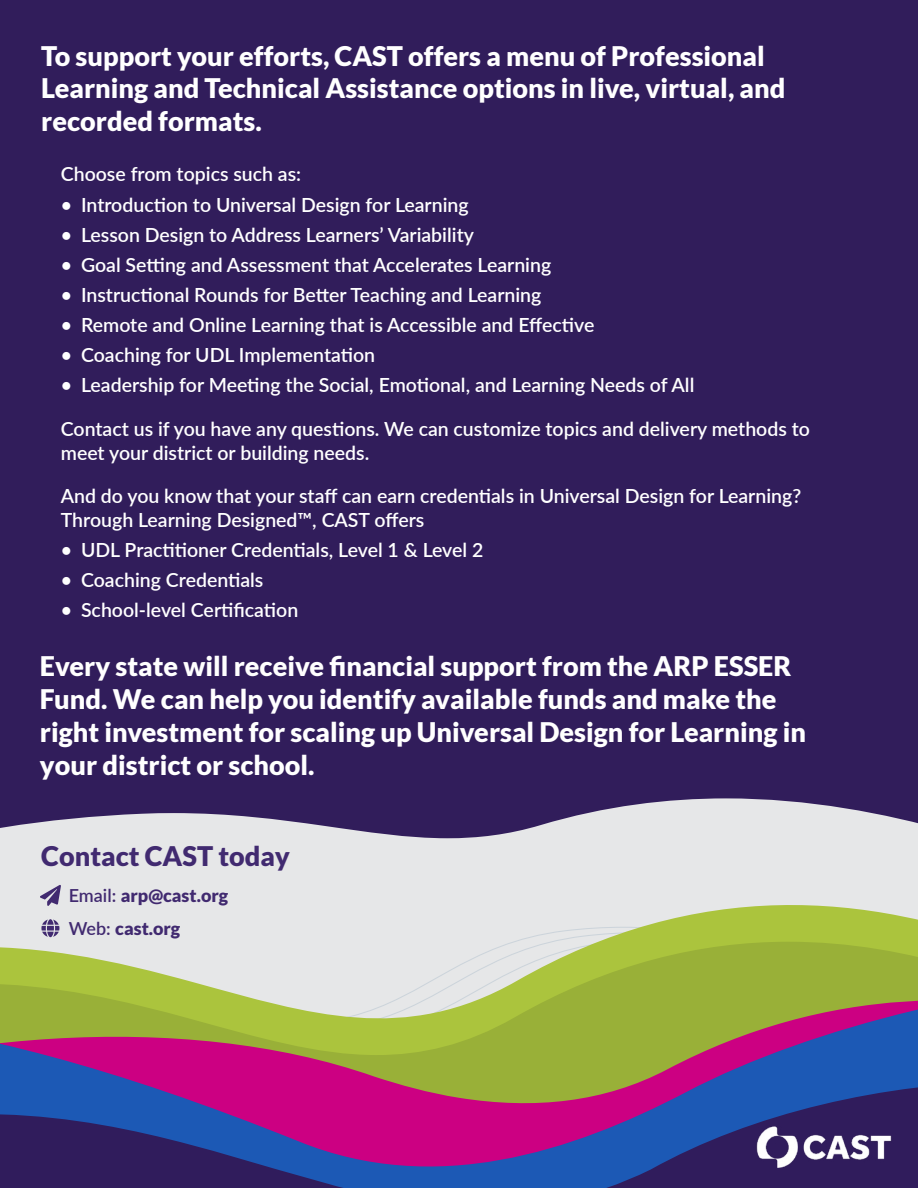
<style>
.page{position:relative;width:918px;height:1188px;background:#fff}
.page>*{position:absolute;margin:0;border:0;box-sizing:border-box;transform-origin:0 0}
.t1{font:900 27px/33px "Lato";color:#fff}
.t2{font:900 27px "Lato";color:#412a70}
.t3{font:600 19.5px/23.4px "Lato";color:#fff}
.t4{font:900 18px/33px "Lato";color:#412a70}
.s1{font-weight:600}
</style>
<div class="page">
<div style="left:0;top:0;width:918px;height:1022px;background:#311d5b"></div>
<svg style="left:0;top:798px;width:918px;height:102px;fill:#e6e7e8"></svg>
<svg style="left:0;top:900px;width:918px;height:15px;background:#e0e3d6"></svg>
<svg style="left:0;top:915px;width:918px;height:133px;background:#b8bf7f"></svg>
<svg style="left:152px;top:1048px;width:766px;height:140px;background:#703d81"></svg>
<svg style="left:0;top:919px;width:152px;height:269px;background:#75717b"></svg>
<svg style="left:40px;top:885px;width:21px;height:21px"></svg>
<img style="left:747px;top:1121px;width:155px;height:53px">
<p class="t1" style="left:41px;top:39px;width:746px;line-height:32.4px">To support your efforts, CAST offers a menu of Professional<br>Learning and Technical Assistance options in live, virtual, and recorded formats.</p>
<p class="t3" style="left:61px;top:162px;width:242px">Choose from topics such as:</p>
<p class="t3" style="left:61px;top:192px;width:409px">• Introduction to Universal Design for Learning</p>
<p class="t3" style="left:61px;top:222px;width:415px">• Lesson Design to Address Learners’ Variability</p>
<p class="t3" style="left:61px;top:252px;width:492px">• Goal Setting and Assessment that Accelerates Learning</p>
<p class="t3" style="left:61px;top:282px;width:482px">• Instructional Rounds for Better Teaching and Learning</p>
<p class="t3" style="left:61px;top:313px;width:535px">• Remote and Online Learning that is Accessible and Effective</p>
<p class="t3" style="left:61px;top:343px;width:316px">• Coaching for UDL Implementation</p>
<p class="t3" style="left:61px;top:373px;width:635px">• Leadership for Meeting the Social, Emotional, and Learning Needs of All</p>
<p class="t3" style="left:61px;top:416px;width:751px">Contact us if you have any questions. We can customize topics and delivery methods to meet your district or building needs.</p>
<p class="t3" style="left:61px;top:484px;width:742px">And do you know that your staff can earn credentials in Universal Design for Learning?<br>Through Learning Designed™, CAST offers</p>
<p class="t3" style="left:61px;top:537px;width:424px">• UDL Practitioner Credentials, Level 1 &amp; Level 2</p>
<p class="t3" style="left:61px;top:567px;width:204px">• Coaching Credentials</p>
<p class="t3" style="left:61px;top:597px;width:239px">• School-level Certification</p>
<h2 class="t1" style="left:40px;top:649px;width:768px">Every state will receive financial support from the ARP ESSER Fund. We can help you identify available funds and make the right investment for scaling up Universal Design for Learning in your district or school.</h2>
<h2 class="t2" style="left:41px;top:840px;width:250px">Contact CAST today</h2>
<p class="t4" style="left:69px;top:878px;width:161px"><span class="s1">Email:</span> arp@cast.org<br><span class="s1">Web:</span> cast.org</p>
</div>
